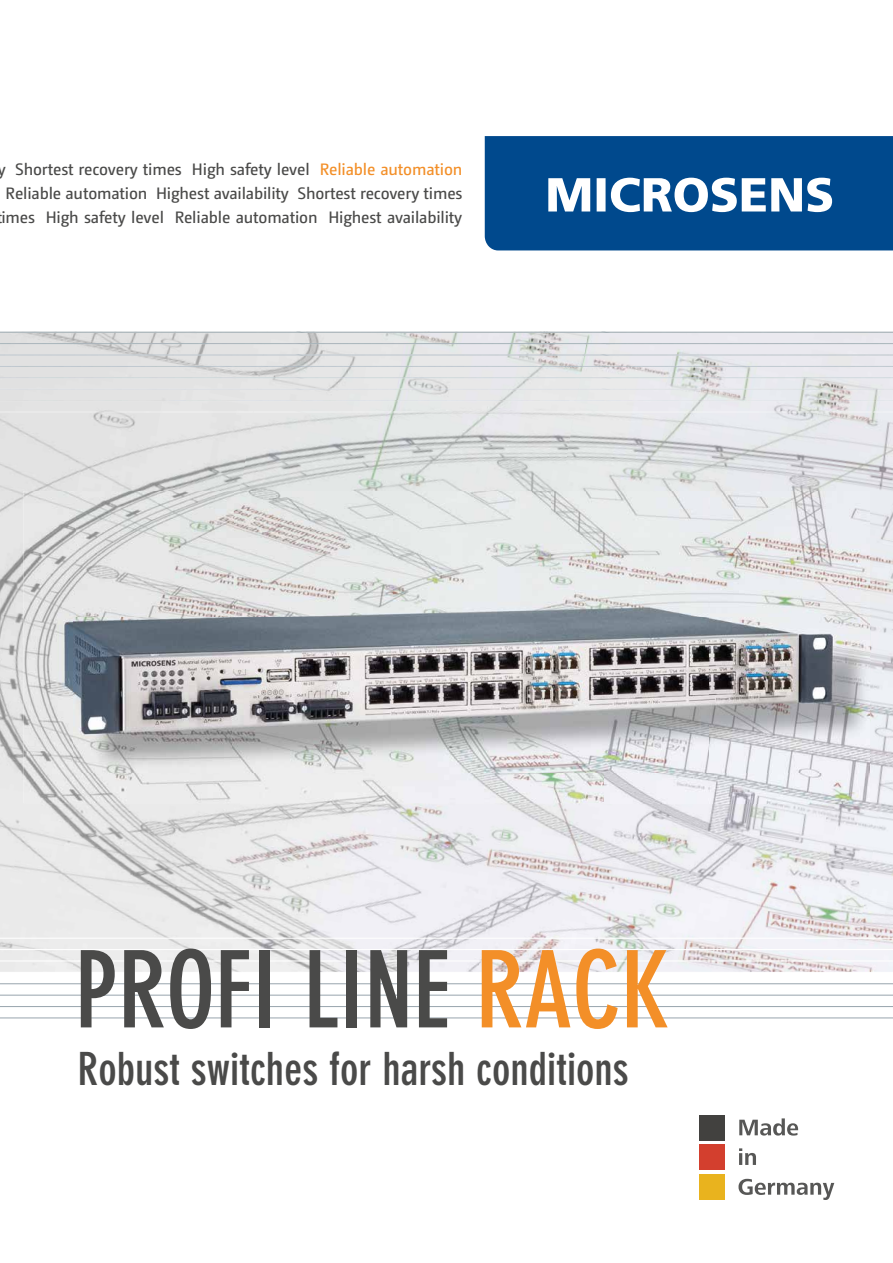
<style>
.page{position:relative;width:893px;height:1263px;background:#fff}
.page>*{position:absolute;margin:0;border:0;box-sizing:border-box;transform-origin:0 0}
.t1{font:700 condensed 105px "DIN Neuzeit Grotesk";color:#4a4a49}
.t2{font:700 condensed 45px "DIN Neuzeit Grotesk";color:#4a4a49}
.t3{font:16.5px/24px "Camingo";letter-spacing:-.01em;color:#4a4a49;text-align:justify}
.s1{color:#f38f28}
</style>
<div class="page">
<img style="left:588px;top:331px;width:305px;height:206px">
<img style="left:268px;top:331px;width:320px;height:160px">
<img style="left:0;top:331px;width:268px;height:163px">
<img style="left:560px;top:484px;width:41px;height:7px">
<img style="left:869px;top:537px;width:24px;height:53px">
<img style="left:239px;top:482px;width:53px;height:9px">
<img style="left:829px;top:590px;width:64px;height:382px">
<img style="left:0;top:494px;width:24px;height:159px">
<img style="left:852px;top:735px;width:41px;height:237px">
<img style="left:0;top:653px;width:24px;height:150px">
<img style="left:507px;top:803px;width:322px;height:169px">
<img style="left:240px;top:803px;width:267px;height:169px">
<img style="left:0;top:803px;width:240px;height:169px">
<img style="left:478px;top:950px;width:140px;height:22px">
<img style="left:210px;top:956px;width:99px;height:16px">
<img style="left:611px;top:389px;width:282px;height:1px">
<img style="left:304px;top:389px;width:307px;height:1px">
<img style="left:0;top:389px;width:304px;height:1px">
<img style="left:611px;top:377px;width:282px;height:1px">
<img style="left:304px;top:377px;width:307px;height:1px">
<img style="left:0;top:377px;width:304px;height:1px">
<img style="left:612px;top:366px;width:281px;height:1px">
<img style="left:305px;top:366px;width:307px;height:1px">
<img style="left:0;top:366px;width:305px;height:1px">
<img style="left:611px;top:332px;width:282px;height:1px">
<img style="left:306px;top:332px;width:305px;height:1px">
<img style="left:0;top:332px;width:306px;height:1px">
<img style="left:610px;top:411px;width:283px;height:1px">
<img style="left:305px;top:411px;width:305px;height:1px">
<img style="left:0;top:411px;width:305px;height:1px">
<img style="left:610px;top:354px;width:283px;height:1px">
<img style="left:305px;top:354px;width:305px;height:1px">
<img style="left:0;top:354px;width:305px;height:1px">
<img style="left:611px;top:400px;width:282px;height:1px">
<img style="left:306px;top:400px;width:305px;height:1px">
<img style="left:0;top:400px;width:306px;height:1px">
<img style="left:610px;top:343px;width:283px;height:1px">
<img style="left:305px;top:343px;width:305px;height:1px">
<img style="left:0;top:343px;width:305px;height:1px">
<div style="left:485px;top:136px;width:408px;height:114px;background:#00498d"></div>
<svg style="left:548px;top:178px;width:284px;height:34px"></svg>
<div style="left:699px;top:1115px;width:25px;height:25px;background:#42413f"></div>
<div style="left:699px;top:1144px;width:25px;height:26px;background:#d33f2e"></div>
<div style="left:699px;top:1174px;width:25px;height:25px;background:#e9b31e"></div>
<svg style="left:739px;top:1118px;width:59px;height:17px"></svg>
<svg style="left:739px;top:1148px;width:17px;height:17px"></svg>
<svg style="left:738px;top:1179px;width:96px;height:21px"></svg>
<img style="left:77px;top:618px;width:793px;height:154px">
<img style="left:24px;top:751px;width:581px;height:52px">
<img style="left:605px;top:772px;width:264px;height:31px">
<img style="left:24px;top:491px;width:53px;height:260px">
<img style="left:76px;top:491px;width:793px;height:127px">
<hr style="left:0;top:995px;width:893px;height:1px;background:#9da9b1">
<hr style="left:0;top:983px;width:893px;height:1px;background:#9da9b1">
<hr style="left:0;top:938px;width:893px;height:1px;background:#fff">
<hr style="left:0;top:1017px;width:893px;height:1px;background:#9da9b1">
<hr style="left:0;top:960px;width:893px;height:1px;background:#fff">
<hr style="left:0;top:1006px;width:893px;height:1px;background:#9da9b1">
<hr style="left:0;top:949px;width:893px;height:1px;background:#fff">
<p class="t3" style="left:-3px;top:157px;width:467px">y Shortest recovery times High safety level <span class="s1">Reliable automation </span>Reliable automation Highest availability Shortest recovery times imes High safety level Reliable automation Highest availability</p>
<p class="t1" style="left:75px;top:929px;width:596px">PROFI LINE <span class="s1">RACK</span></p>
<p class="t2" style="left:78px;top:1042px;width:553px">Robust switches for harsh conditions</p>
</div>
